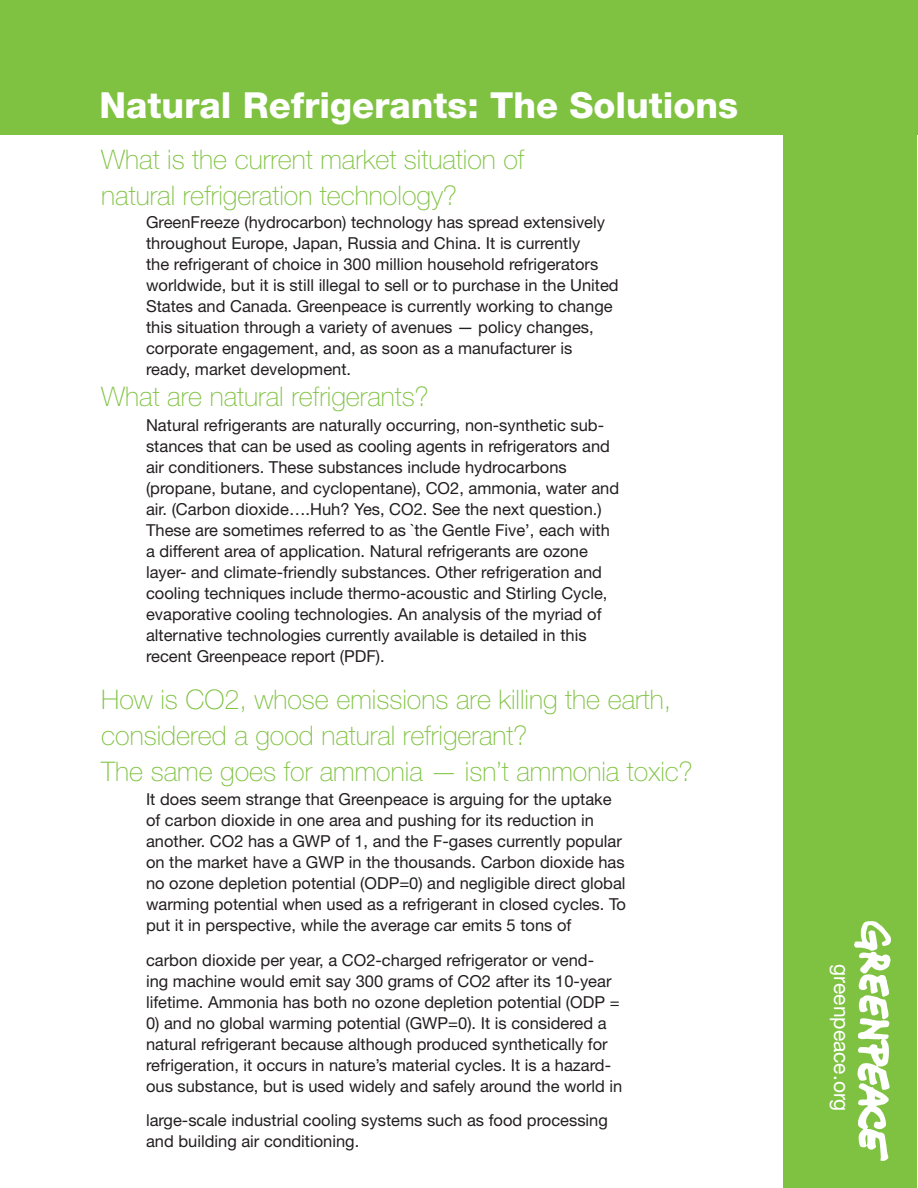
<style>
.page{position:relative;width:918px;height:1188px;background:#fff}
.page>*{position:absolute;margin:0;border:0;box-sizing:border-box;transform-origin:0 0}
.t1{font:800 36px "Helvetica Neue LT Pro";color:#fff}
.t2{font:100 27px/36px "Helvetica Neue LT Pro";color:#7fc241}
.t3{font:21px "Helvetica Neue LT Pro";color:#fff}
.t4{font:16.5px/21px "Helvetica Neue LT Pro";color:#231f20}
</style>
<div class="page">
<div style="left:784px;top:94px;width:133px;height:1094px;background:#7fc241"></div>
<div style="left:0;top:0;width:917px;height:134px;background:#7fc241"></div>
<svg style="left:854px;top:921px;width:37px;height:240px"></svg>
<h1 class="t1" style="left:99px;top:84px;width:640px">Natural Refrigerants: The Solutions</h1>
<h2 class="t2" style="left:101px;top:141px;width:425px">What is the current market situation of natural refrigeration technology?</h2>
<p class="t4" style="left:146px;top:211px;width:474px">GreenFreeze (hydrocarbon) technology has spread extensively throughout Europe, Japan, Russia and China. It is currently<br>the refrigerant of choice in 300 million household refrigerators worldwide, but it is still illegal to sell or to purchase in the United States and Canada. Greenpeace is currently working to change this situation through a variety of avenues — policy changes, corporate engagement, and, as soon as a manufacturer is ready, market development.</p>
<h2 class="t2" style="left:101px;top:378px;width:329px">What are natural refrigerants?</h2>
<p class="t4" style="left:146px;top:415px;width:475px">Natural refrigerants are naturally occurring, non-synthetic sub&shy;stances that can be used as cooling agents in refrigerators and air conditioners. These substances include hydrocarbons (propane, butane, and cyclopentane), CO2, ammonia, water and air. (Carbon dioxide….Huh? Yes, CO2. See the next question.)<br>These are sometimes referred to as `the Gentle Five’, each with a different area of application. Natural refrigerants are ozone layer- and climate-friendly substances. Other refrigeration and cooling techniques include thermo-acoustic and Stirling Cycle, evaporative cooling technologies. An analysis of the myriad of alternative technologies currently available is detailed in this recent Greenpeace report (PDF).</p>
<h2 class="t2" style="left:101px;top:682px;width:593px">How is CO2, whose emissions are killing the earth, considered a good natural refrigerant?<br>The same goes for ammonia — isn’t ammonia toxic?</h2>
<p class="t4" style="left:146px;top:788px;width:482px">It does seem strange that Greenpeace is arguing for the uptake of carbon dioxide in one area and pushing for its reduction in another. CO2 has a GWP of 1, and the F-gases currently popular on the market have a GWP in the thousands. Carbon dioxide has no ozone depletion potential (ODP=0) and negligible direct global warming potential when used as a refrigerant in closed cycles. To put it in perspective, while the average car emits 5 tons of</p>
<p class="t4" style="left:146px;top:949px;width:475px">carbon dioxide per year, a CO2-charged refrigerator or vend&shy;ing machine would emit say 300 grams of CO2 after its 10-year lifetime. Ammonia has both no ozone depletion potential (ODP =</p>
<p class="t4" style="left:146px;top:1012px;width:478px">0) and no global warming potential (GWP=0). It is considered a natural refrigerant because although produced synthetically for refrigeration, it occurs in nature’s material cycles. It is a hazard&shy;ous substance, but is used widely and safely around the world in</p>
<p class="t4" style="left:146px;top:1109px;width:463px">large-scale industrial cooling systems such as food processing and building air conditioning.</p>
<p class="t3" style="left:855px;top:964px;width:148px;rotate:90deg">greenpeace.org</p>
</div>
